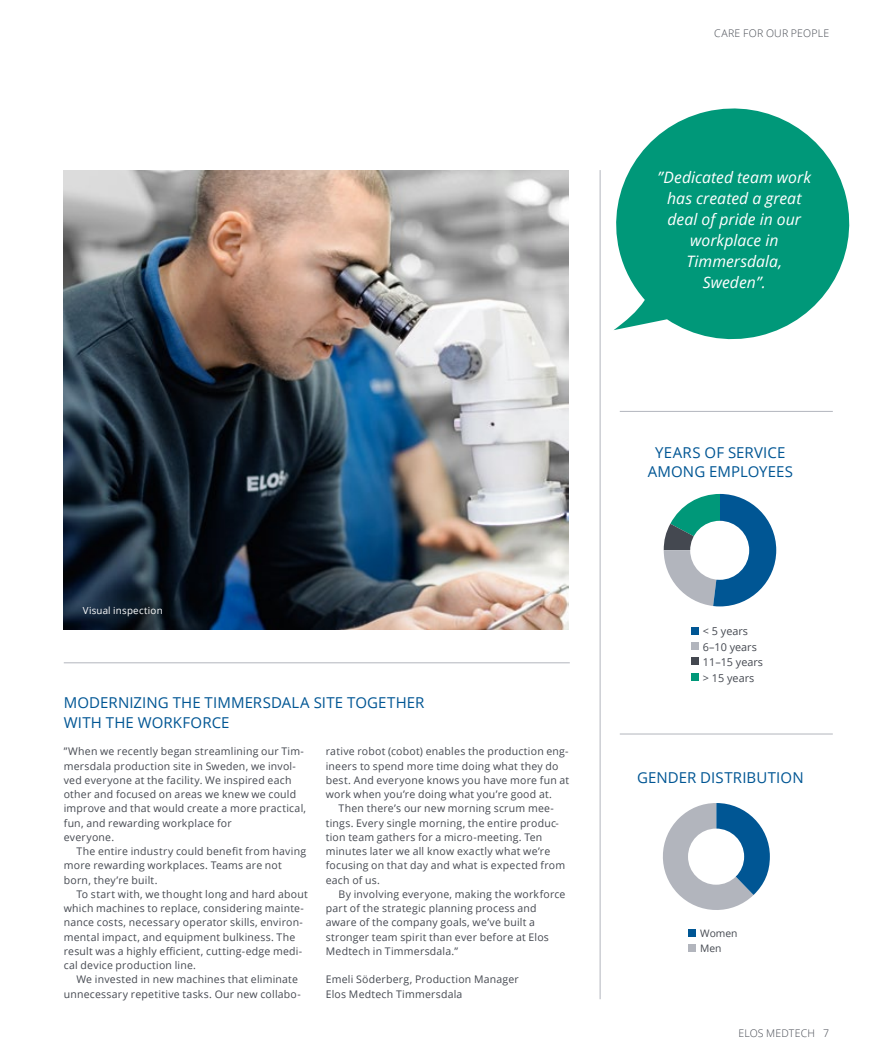
<style>
.page{position:relative;width:893px;height:1063px;background:#fff}
.page>*{position:absolute;margin:0;border:0;box-sizing:border-box;transform-origin:0 0}
.t1{font:italic 15.75px/21px "Open Sans";color:#fff;text-align:center}
.t2{font:15px/19.5px "Open Sans";letter-spacing:.01em;color:#005694;text-align:center}
.t3{font:10.8px/15.5px "Open Sans";color:#444850}
.t4{font:10.5px/14.2px "Open Sans";letter-spacing:.02em;color:#444850}
.t5{font:300 10.5px "Open Sans";letter-spacing:.02em;color:#444850}
.t6{font:10.35px/14.7px "Open Sans";color:#444850}
.t7{font:9.75px "Open Sans";letter-spacing:.02em;color:#fff}
</style>
<div class="page">
<img style="left:64px;top:170px;width:504px;height:459px">
<div style="left:691px;top:627px;width:7px;height:8px;background:#005694"></div>
<div style="left:691px;top:642px;width:7px;height:8px;background:#b2b5bd"></div>
<svg style="left:664px;top:494px;width:112px;height:112px"></svg>
<div style="left:690px;top:521px;width:59px;height:59px;background:#fff;border-radius:50%"></div>
<div style="left:691px;top:658px;width:7px;height:7px;background:#444850"></div>
<div style="left:691px;top:673px;width:7px;height:7px;background:#009879"></div>
<div style="left:689px;top:930px;width:7px;height:7px;background:#005694"></div>
<div style="left:689px;top:944px;width:7px;height:7px;background:#b2b5bd"></div>
<svg style="left:663px;top:803px;width:107px;height:107px"></svg>
<div style="left:688px;top:829px;width:56px;height:56px;background:#fff;border-radius:50%"></div>
<hr style="left:620px;top:411px;width:213px;height:1px;background:#b2b5bd">
<hr style="left:620px;top:734px;width:213px;height:1px;background:#b2b5bd">
<hr style="left:600px;top:170px;width:1px;height:829px;background:#b2b5bd">
<hr style="left:64px;top:662px;width:506px;height:1px;background:#b2b5bd">
<svg style="left:614px;top:108px;width:236px;height:232px;fill:#009879"></svg>
<p class="t7" style="left:83px;top:604px;width:81px">Visual inspection</p>
<h2 class="t2" style="left:64px;top:693px;width:362px;text-align:left">MODERNIZING THE TIMMERSDALA SITE TOGETHER<br>WITH THE WORKFORCE</h2>
<p class="t4" style="left:64px;top:744px;width:244px">”When we recently began streamlining our Tim&shy;mersdala production site in Sweden, we invol&shy;ved everyone at the facility. We inspired each other and focused on areas we knew we could improve and that would create a more practical, fun, and rewarding workplace for<br>everyone.</p>
<p class="t4" style="left:64px;top:844px;width:244px;text-indent:13px">The entire industry could benefit from having more rewarding workplaces. Teams are not born, they’re built.</p>
<p class="t4" style="left:64px;top:887px;width:245px;text-indent:13px">To start with, we thought long and hard about which machines to replace, considering mainte&shy;nance costs, necessary operator skills, environ&shy;mental impact, and equipment bulkiness. The result was a highly efficient, cutting-edge medi&shy;cal device production line.</p>
<p class="t4" style="left:64px;top:972px;width:239px;text-align:right">We invested in new machines that eliminate unnecessary repetitive tasks. Our new collabo-</p>
<p class="t4" style="left:326px;top:744px;width:245px">rative robot (cobot) enables the production eng&shy;ineers to spend more time doing what they do best. And everyone knows you have more fun at work when you’re doing what you’re good at.</p>
<p class="t4" style="left:326px;top:801px;width:241px;text-indent:13px">Then there’s our new morning scrum mee&shy;tings. Every single morning, the entire produc&shy;tion team gathers for a micro-meeting. Ten minutes later we all know exactly what we’re focusing on that day and what is expected from each of us.</p>
<p class="t4" style="left:326px;top:887px;width:241px;text-indent:13px">By involving everyone, making the workforce part of the strategic planning process and aware of the company goals, we’ve built a stronger team spirit than ever before at Elos Medtech in Timmersdala.”</p>
<p class="t4" style="left:326px;top:972px;width:194px">Emeli Söderberg, Production Manager<br>Elos Medtech Timmersdala</p>
<p class="t5" style="left:714px;top:26px;width:116px">CARE FOR OUR PEOPLE</p>
<h1 class="t1" style="left:658px;top:167px;width:155px">”Dedicated team work has created a great deal of pride in our workplace in<br>Timmersdala,<br>Sweden”.</h1>
<h2 class="t2" style="left:648px;top:442px;width:147px">YEARS OF SERVICE<br>AMONG EMPLOYEES</h2>
<p class="t3" style="left:703px;top:623px;width:62px">&lt; 5 years<br>6–10 years<br>11–15 years &gt; 15 years</p>
<h2 class="t2" style="left:637px;top:767px;width:168px">GENDER DISTRIBUTION</h2>
<p class="t6" style="left:700px;top:926px;width:39px">Women<br>Men</p>
<p class="t5" style="left:738px;top:1026px;width:92px">ELOS MEDTECH 7</p>
</div>
